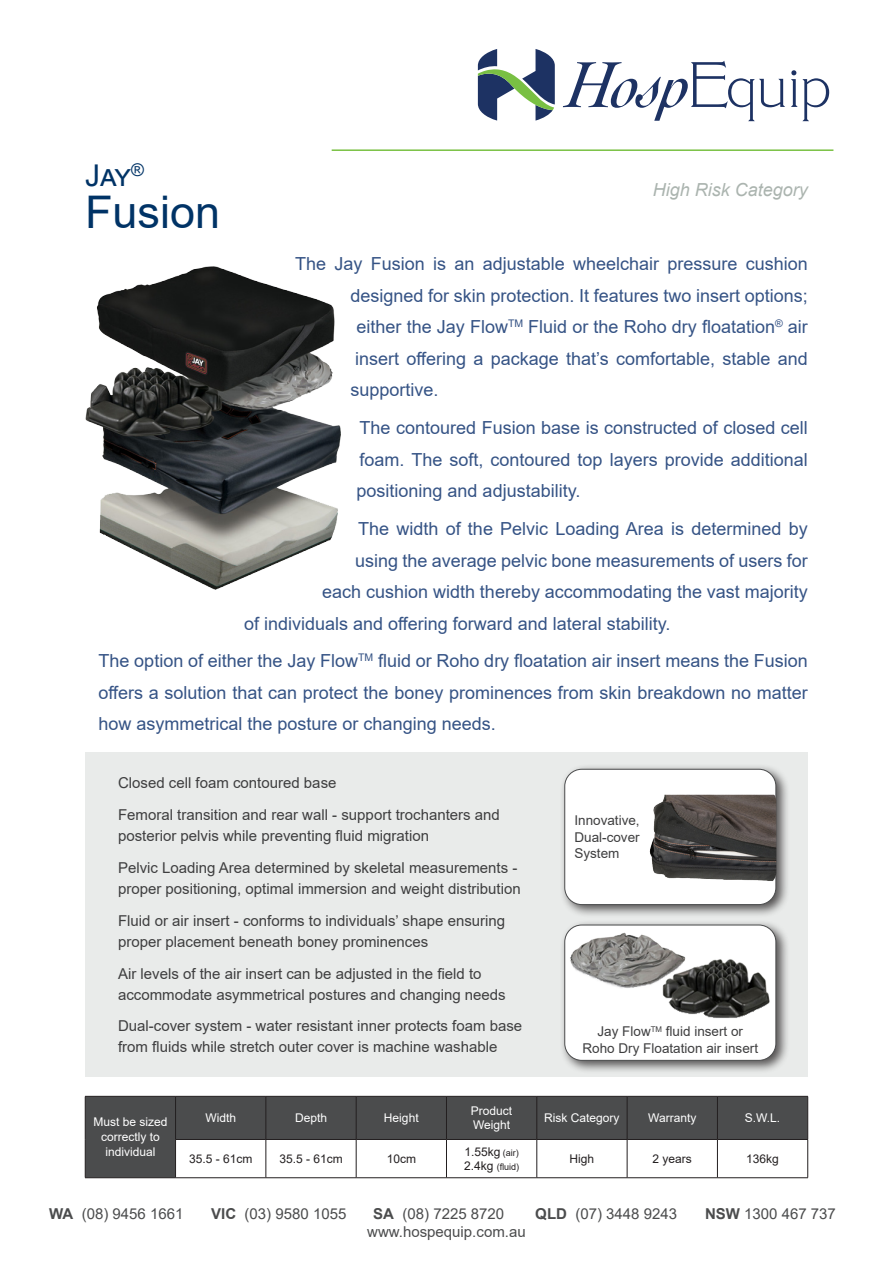
<style>
.page{position:relative;width:893px;height:1263px;background:#fff}
.page>*{position:absolute;margin:0;border:0;box-sizing:border-box;transform-origin:0 0}
.t1{font:45px "Arial";color:#036}
.t2{font:30px "Arial";color:#036}
.t3{font:18px/31.5px "Arial";color:#355385;text-align:justify}
.t4{font:italic 18px "Arial";color:#abb4af}
.t5{font:15px/31.8px "Arial";color:#3e3e3f}
.t6{font:15px "Arial";color:#4b4c4d}
.t7{font:13.5px/16.5px "Arial";color:#3e3e3f;text-align:center}
.t8{font:12px/15px "Arial";color:#fff;text-align:center}
.t9{font:12px "Arial";color:#231f20}
.t10{font:9px "Arial";color:#231f20}
.s1{font-size:9px}
.s2{font-size:12px}
.s3{font-weight:700}
</style>
<div class="page">
<div style="left:85px;top:753px;width:723px;height:324px;background:#e9ebea"></div>
<svg style="left:791px;top:70px;width:38px;height:51px"></svg>
<svg style="left:563px;top:61px;width:222px;height:60px"></svg>
<svg style="left:478px;top:49px;width:77px;height:72px"></svg>
<hr style="left:332px;top:149px;width:501px;height:2px;background:#79c142">
<svg style="left:86px;top:1097px;width:721px;height:80px;fill:#4b4c4d"></svg>
<hr style="left:85px;top:1096px;width:91px;height:1px;background:#231f20">
<hr style="left:85px;top:1096px;width:1px;height:43px;background:#231f20">
<hr style="left:176px;top:1096px;width:90px;height:1px;background:#231f20">
<hr style="left:175px;top:1096px;width:1px;height:43px;background:#231f20">
<hr style="left:266px;top:1096px;width:90px;height:1px;background:#231f20">
<hr style="left:266px;top:1096px;width:1px;height:43px;background:#231f20">
<hr style="left:356px;top:1096px;width:90px;height:1px;background:#231f20">
<hr style="left:356px;top:1096px;width:1px;height:43px;background:#231f20">
<hr style="left:446px;top:1096px;width:91px;height:1px;background:#231f20">
<hr style="left:446px;top:1096px;width:1px;height:43px;background:#231f20">
<hr style="left:537px;top:1096px;width:90px;height:1px;background:#231f20">
<hr style="left:537px;top:1096px;width:1px;height:43px;background:#231f20">
<hr style="left:627px;top:1096px;width:90px;height:1px;background:#231f20">
<hr style="left:627px;top:1096px;width:1px;height:43px;background:#231f20">
<hr style="left:717px;top:1096px;width:91px;height:1px;background:#231f20">
<hr style="left:717px;top:1096px;width:1px;height:43px;background:#231f20">
<hr style="left:807px;top:1096px;width:1px;height:43px;background:#231f20">
<hr style="left:85px;top:1139px;width:1px;height:38px;background:#231f20">
<hr style="left:175px;top:1139px;width:91px;height:1px;background:#231f20">
<hr style="left:175px;top:1140px;width:1px;height:37px;background:#231f20">
<hr style="left:266px;top:1139px;width:90px;height:1px;background:#231f20">
<hr style="left:266px;top:1140px;width:1px;height:37px;background:#231f20">
<hr style="left:356px;top:1139px;width:90px;height:1px;background:#231f20">
<hr style="left:356px;top:1140px;width:1px;height:37px;background:#231f20">
<hr style="left:446px;top:1139px;width:91px;height:1px;background:#231f20">
<hr style="left:446px;top:1140px;width:1px;height:37px;background:#231f20">
<hr style="left:537px;top:1139px;width:90px;height:1px;background:#231f20">
<hr style="left:537px;top:1140px;width:1px;height:37px;background:#231f20">
<hr style="left:627px;top:1139px;width:90px;height:1px;background:#231f20">
<hr style="left:627px;top:1140px;width:1px;height:37px;background:#231f20">
<hr style="left:717px;top:1139px;width:91px;height:1px;background:#231f20">
<hr style="left:717px;top:1140px;width:1px;height:37px;background:#231f20">
<hr style="left:807px;top:1140px;width:1px;height:37px;background:#231f20">
<hr style="left:85px;top:1177px;width:91px;height:1px;background:#231f20">
<hr style="left:176px;top:1177px;width:90px;height:1px;background:#231f20">
<hr style="left:266px;top:1177px;width:90px;height:1px;background:#231f20">
<hr style="left:356px;top:1177px;width:90px;height:1px;background:#231f20">
<hr style="left:446px;top:1177px;width:91px;height:1px;background:#231f20">
<hr style="left:537px;top:1177px;width:90px;height:1px;background:#231f20">
<hr style="left:627px;top:1177px;width:90px;height:1px;background:#231f20">
<hr style="left:717px;top:1177px;width:91px;height:1px;background:#231f20">
<img style="left:85px;top:266px;width:256px;height:323px">
<div style="left:560px;top:920px;width:230px;height:154px;background:#231f20;opacity:.75"></div>
<div style="left:565px;top:925px;width:211px;height:135px;background:#fff;border-radius:17px"></div>
<div style="left:564px;top:925px;width:212px;height:136px;border:1px solid #4b4c4d;border-radius:17px"></div>
<img style="left:662px;top:959px;width:108px;height:59px">
<img style="left:570px;top:932px;width:116px;height:56px">
<div style="left:560px;top:764px;width:230px;height:155px;background:#231f20;opacity:.75"></div>
<div style="left:565px;top:769px;width:211px;height:135px;background:#fff;border-radius:17px"></div>
<div style="left:564px;top:769px;width:212px;height:136px;border:1px solid #4b4c4d;border-radius:17px"></div>
<img style="left:649px;top:789px;width:127px;height:96px">
<h2 class="t2" style="left:85px;top:155px;width:60px">Jay<sup>®</sup></h2>
<h1 class="t1" style="left:85px;top:181px;width:137px">Fusion</h1>
<p class="t4" style="left:653px;top:178px;width:157px">High Risk Category</p>
<p class="t3" style="left:295px;top:248px;width:514px">The Jay Fusion is an adjustable wheelchair pressure cushion</p>
<p class="t3" style="left:351px;top:280px;width:459px">designed for skin protection. It features two insert options;</p>
<p class="t3" style="left:357px;top:311px;width:453px">either the Jay Flow<sup>TM</sup> Fluid or the Roho dry floatation<sup>®</sup> air</p>
<p class="t3" style="left:355px;top:343px;width:454px">insert offering a package that’s comfortable, stable and</p>
<p class="t3" style="left:351px;top:374px;width:90px">supportive.</p>
<p class="t3" style="left:357px;top:412px;width:453px">The contoured Fusion base is constructed of closed cell foam. The soft, contoured top layers provide additional positioning and adjustability.</p>
<p class="t3" style="left:358px;top:513px;width:451px">The width of the Pelvic Loading Area is determined by</p>
<p class="t3" style="left:355px;top:544px;width:454px">using the average pelvic bone measurements of users for</p>
<p class="t3" style="left:322px;top:576px;width:487px">each cushion width thereby accommodating the vast majority</p>
<p class="t3" style="left:244px;top:607px;width:428px">of individuals and offering forward and lateral stability.</p>
<p class="t3" style="left:99px;top:645px;width:711px">The option of either the Jay Flow<sup>TM</sup> fluid or Roho dry floatation air insert means the Fusion offers a solution that can protect the boney prominences from skin breakdown no matter how asymmetrical the posture or changing needs.</p>
<p class="t5" style="left:118px;top:767px;width:383px">Closed cell foam contoured base<br>Femoral transition and rear wall - support trochanters and</p>
<p class="t5" style="left:118px;top:820px;width:401px">posterior pelvis while preventing fluid migration<br>Pelvic Loading Area determined by skeletal measurements -</p>
<p class="t5" style="left:118px;top:872px;width:404px">proper positioning, optimal immersion and weight distribution<br>Fluid or air insert - conforms to individuals’ shape ensuring</p>
<p class="t5" style="left:118px;top:925px;width:365px">proper placement beneath boney prominences<br>Air levels of the air insert can be adjusted in the field to</p>
<p class="t5" style="left:118px;top:978px;width:406px">accommodate asymmetrical postures and changing needs<br>Dual-cover system - water resistant inner protects foam base</p>
<p class="t5" style="left:118px;top:1031px;width:381px">from fluids while stretch outer cover is machine washable</p>
<p class="t7" style="left:574px;top:812px;width:67px;text-align:justify">Innovative, Dual-cover System</p>
<p class="t7" style="left:582px;top:1023px;width:177px">Jay Flow<sup>TM</sup> fluid insert or<br>Roho Dry Floatation air insert</p>
<p class="t8" style="left:93px;top:1114px;width:76px">Must be sized correctly to individual</p>
<p class="t8" style="left:205px;top:1110px;width:32px">Width</p>
<p class="t8" style="left:295px;top:1110px;width:34px">Depth</p>
<p class="t8" style="left:384px;top:1110px;width:36px">Height</p>
<p class="t8" style="left:471px;top:1103px;width:43px;line-height:14.4px;text-align:left">Product<br>Weight</p>
<p class="t8" style="left:544px;top:1110px;width:77px">Risk Category</p>
<p class="t8" style="left:648px;top:1110px;width:50px">Warranty</p>
<p class="t8" style="left:745px;top:1110px;width:37px">S.W.L.</p>
<p class="t9" style="left:189px;top:1150px;width:65px">35.5 - 61cm</p>
<p class="t9" style="left:279px;top:1150px;width:65px">35.5 - 61cm</p>
<p class="t9" style="left:387px;top:1150px;width:31px">10cm</p>
<p class="t9" style="left:464px;top:1143px;width:56px">1.55kg <span class="s1">(air)</span></p>
<p class="t10" style="left:464px;top:1161px;width:57px"><span class="s2">2.4kg</span> (fluid)</p>
<p class="t9" style="left:570px;top:1150px;width:26px">High</p>
<p class="t9" style="left:653px;top:1150px;width:41px">2 years</p>
<p class="t9" style="left:746px;top:1150px;width:34px">136kg</p>
<p class="t6" style="left:49px;top:1203px;width:136px"><span class="s3">WA</span> (08) 9456 1661</p>
<p class="t6" style="left:211px;top:1203px;width:137px"><span class="s3">VIC</span> (03) 9580 1055</p>
<p class="t6" style="left:373px;top:1203px;width:132px"><span class="s3">SA</span> (08) 7225 8720</p>
<p class="t6" style="left:535px;top:1203px;width:143px"><span class="s3">QLD</span> (07) 3448 9243</p>
<p class="t6" style="left:705px;top:1203px;width:132px"><span class="s3">NSW</span> 1300 467 737</p>
<p class="t6" style="left:367px;top:1221px;width:160px">www.hospequip.com.au</p>
</div>
